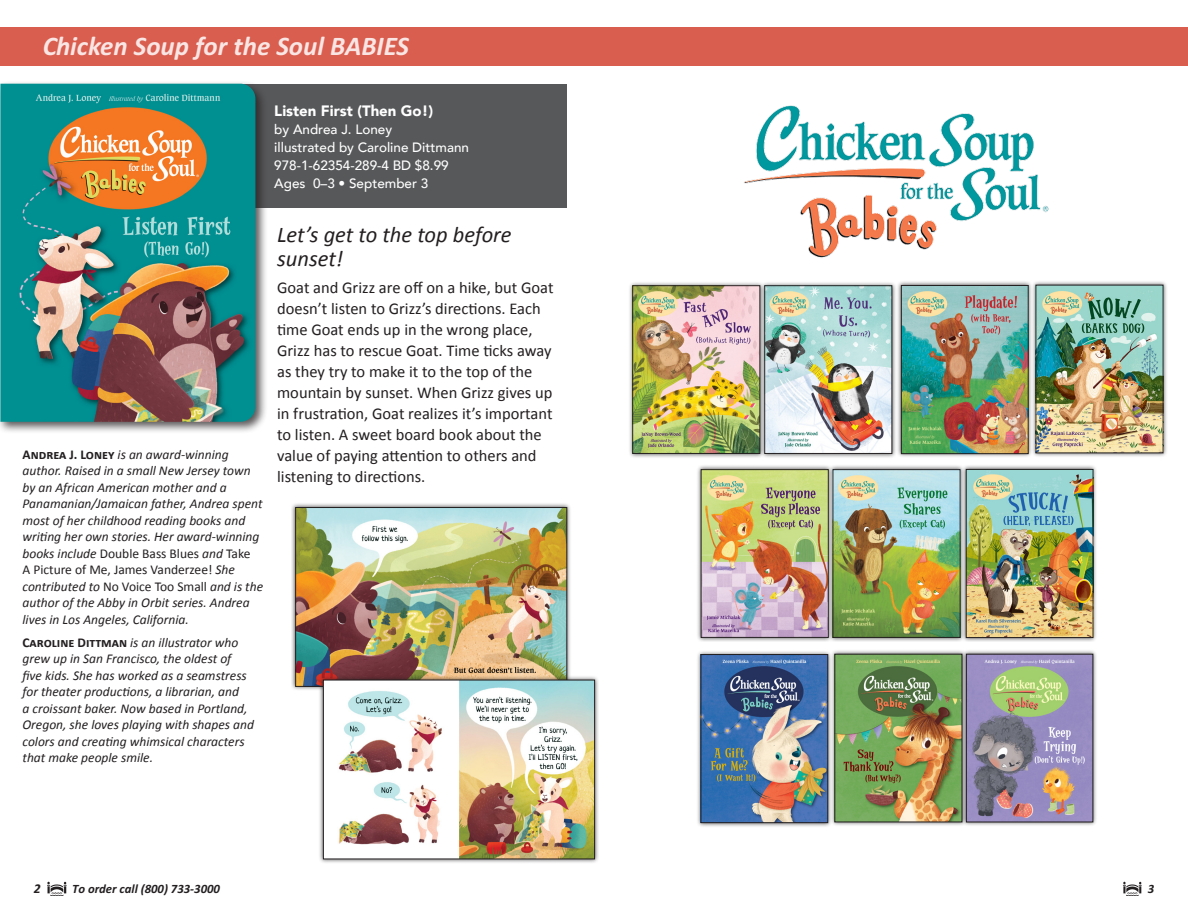
<style>
.page{position:relative;width:1188px;height:918px;background:#fff}
.page>*{position:absolute;margin:0;border:0;box-sizing:border-box;transform-origin:0 0}
.t1{font:italic 700 27px "Calibri";color:#fff}
.Tagline{font:italic 22.5px/24px "Calibri";color:#231f20}
.Tagline-2{font:16.5px/21px "Calibri";color:#231f20}
.t2{font:900 15px "Avenir";color:#fff}
.Tagline-3{font:italic 13.5px/16.5px "Calibri";color:#231f20}
.t3{font:500 13.5px/18px "Avenir";color:#fff}
.t4{font:italic 700 13.5px "Calibri";color:#231f20}
.t5{font:italic 700 12.75px "Calibri";color:#231f20}
.s1{font-weight:700;font-style:normal}
.s2{font-style:normal}
</style>
<div class="page">
<img style="left:744px;top:105px;width:305px;height:153px">
<div style="left:1031px;top:280px;width:137px;height:178px;background:#231f20;opacity:.75"></div>
<img style="left:1038px;top:287px;width:123px;height:164px">
<div style="left:628px;top:281px;width:136px;height:177px;background:#231f20;opacity:.75"></div>
<img style="left:635px;top:287px;width:123px;height:165px">
<div style="left:633px;top:285px;width:127px;height:169px;border:1px solid #231f20"></div>
<div style="left:760px;top:281px;width:136px;height:177px;background:#231f20;opacity:.75"></div>
<img style="left:767px;top:287px;width:123px;height:165px">
<div style="left:765px;top:285px;width:127px;height:169px;border:1px solid #231f20"></div>
<div style="left:696px;top:465px;width:137px;height:177px;background:#231f20;opacity:.75"></div>
<img style="left:703px;top:471px;width:123px;height:165px">
<div style="left:701px;top:469px;width:127px;height:169px;border:1px solid #231f20"></div>
<div style="left:828px;top:465px;width:137px;height:177px;background:#231f20;opacity:.75"></div>
<img style="left:835px;top:471px;width:123px;height:165px">
<div style="left:833px;top:469px;width:127px;height:169px;border:1px solid #231f20"></div>
<div style="left:961px;top:465px;width:137px;height:177px;background:#231f20;opacity:.75"></div>
<img style="left:968px;top:471px;width:123px;height:165px">
<div style="left:966px;top:469px;width:127px;height:169px;border:1px solid #231f20"></div>
<div style="left:896px;top:281px;width:137px;height:177px;background:#231f20;opacity:.75"></div>
<img style="left:901px;top:285px;width:128px;height:169px">
<div style="left:830px;top:649px;width:136px;height:178px;background:#231f20;opacity:.75"></div>
<img style="left:837px;top:656px;width:123px;height:164px">
<div style="left:696px;top:650px;width:136px;height:177px;background:#231f20;opacity:.75"></div>
<img style="left:703px;top:657px;width:123px;height:164px">
<div style="left:701px;top:655px;width:127px;height:168px;border:1px solid #231f20"></div>
<div style="left:230px;top:84px;width:337px;height:123px;background:#57585a"></div>
<img style="left:1123px;top:881px;width:19px;height:15px">
<div style="left:0;top:27px;width:1188px;height:39px;background:#d95e4f"></div>
<img style="left:47px;top:881px;width:20px;height:15px">
<div style="left:0;top:80px;width:268px;height:354px;background:#231f20;opacity:.75"></div>
<img style="left:0;top:84px;width:255px;height:338px">
<div style="left:291px;top:503px;width:280px;height:188px;background:#231f20;opacity:.75"></div>
<img style="left:297px;top:509px;width:268px;height:176px">
<div style="left:295px;top:507px;width:272px;height:180px;border:1px solid #231f20"></div>
<div style="left:961px;top:649px;width:136px;height:178px;background:#231f20;opacity:.75"></div>
<svg style="left:966px;top:654px;width:127px;height:168px;background:#9a93a2"></svg>
<div style="left:318px;top:675px;width:281px;height:189px;background:#231f20;opacity:.75"></div>
<img style="left:325px;top:682px;width:268px;height:175px">
<div style="left:323px;top:680px;width:272px;height:179px;border:1px solid #231f20"></div>
<h1 class="t1" style="left:42px;top:29px;width:369px">Chicken Soup for the Soul BABIES</h1>
<p class="t2" style="left:274px;top:98px;width:160px">Listen First (Then Go!)</p>
<p class="t3" style="left:274px;top:120px;width:196px">by Andrea J. Loney<br>illustrated by Caroline Dittmann<br>978-1-62354-289-4 BD $8.99<br>Ages 0–3 • September 3</p>
<p class="Tagline-3" style="left:22px;top:445px;width:242px"><span class="s1">Andrea J. Loney</span> is an award-winning author. Raised in a small New Jersey town by an African American mother and a Panamanian/Jamaican father, Andrea spent most of her childhood reading books and writing her own stories. Her award-winning books include <span class="s2">Double Bass Blues</span> and <span class="s2">Take<br>A Picture of Me, James Vanderzee!</span> She contributed to <span class="s2">No Voice Too Small</span> and is the author of the Abby in Orbit series. Andrea lives in Los Angeles, California.</p>
<p class="Tagline-3" style="left:22px;top:634px;width:233px"><span class="s1">Caroline Dittman</span> is an illustrator who grew up in San Francisco, the oldest of five kids. She has worked as a seamstress for theater productions, a librarian, and<br>a croissant baker. Now based in Portland, Oregon, she loves playing with shapes and colors and creating whimsical characters that make people smile.</p>
<p class="Tagline" style="left:277px;top:221px;width:236px">Let’s get to the top before sunset!</p>
<p class="Tagline-2" style="left:277px;top:277px;width:278px">Goat and Grizz are off on a hike, but Goat doesn’t listen to Grizz’s directions. Each time Goat ends up in the wrong place, Grizz has to rescue Goat. Time ticks away as they try to make it to the top of the mountain by sunset. When Grizz gives up in frustration, Goat realizes it’s important to listen. A sweet board book about the value of paying attention to others and listening to directions.</p>
<p class="t4" style="left:34px;top:880px;width:8px">2</p>
<p class="t5" style="left:72px;top:880px;width:149px">To order call (800) 733-3000</p>
<p class="t5" style="left:1148px;top:880px;width:8px">3</p>
</div>
